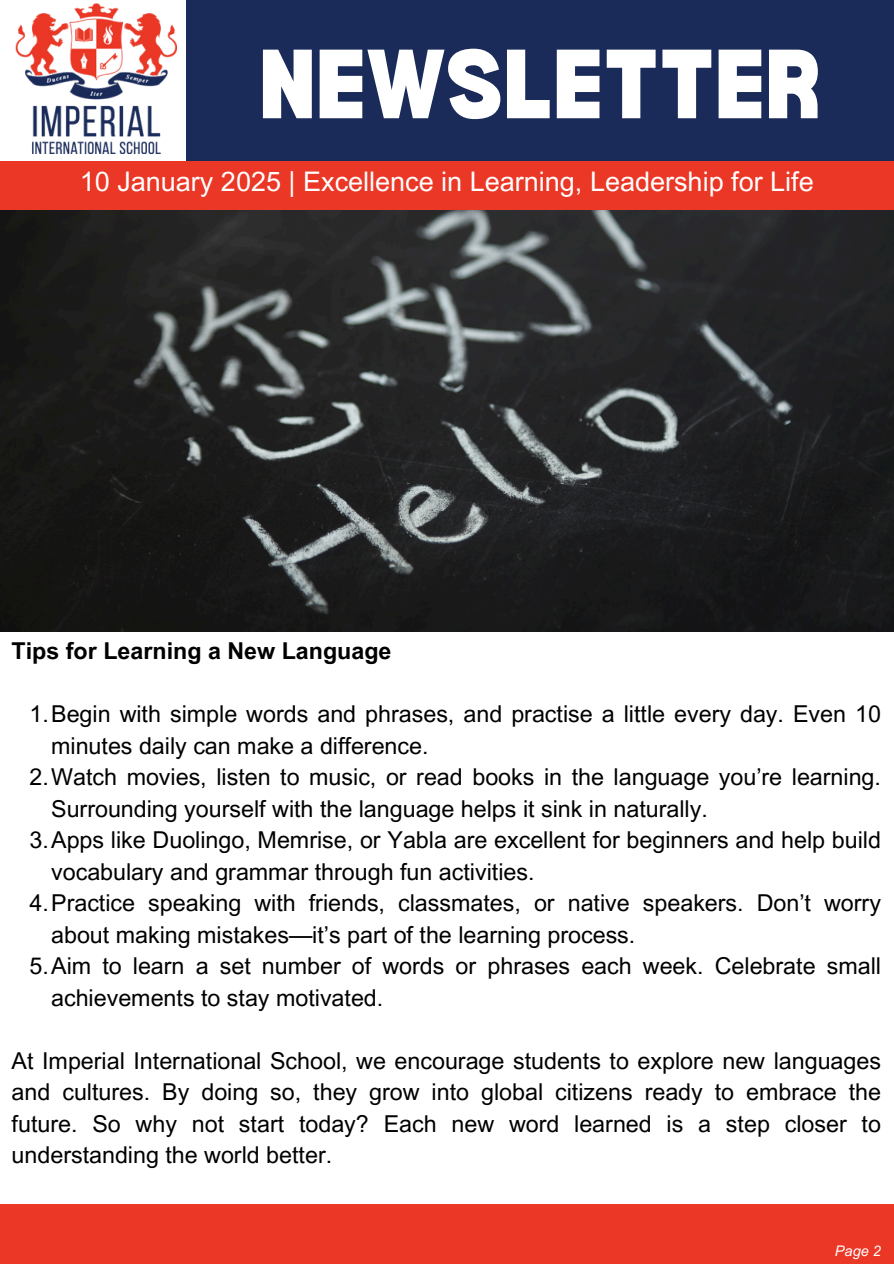
<style>
.page{position:relative;width:894px;height:1264px;background:#fff}
.page>*{position:absolute;margin:0;border:0;box-sizing:border-box;transform-origin:0 0}
.t1{font:900 semi-condensed 96px "Bernoru";color:#fff}
.t2{font:27px "Arial MT Pro";color:#fff}
.t3{font:23.25px/31.5px "Arial MT Pro";color:#000}
.t4{font:700 23.25px "Arial MT Pro";color:#000}
.t5{font:italic 14.55px "Arial MT Pro";color:#fff}
</style>
<div class="page">
<div style="left:186px;top:0;width:707px;height:163px;background:#1a2b5a"></div>
<div style="left:0;top:161px;width:893px;height:50px;background:#eb3725"></div>
<div style="left:0;top:1204px;width:893px;height:59px;background:#eb3725"></div>
<img style="left:16px;top:4px;width:161px;height:149px">
<img style="left:0;top:211px;width:893px;height:420px">
<h2 class="t1" style="left:259px;top:29px;width:563px">NEWSLETTER</h2>
<h1 class="t2" style="left:80px;top:171px;width:735px">10 January 2025 | Excellence in Learning, Leadership for Life</h1>
<p class="t4" style="left:12px;top:642px;width:381px">Tips for Learning a New Language</p>
<h3 class="t3" style="left:51px;top:701px;width:831px;text-indent:-22px">1.Begin with simple words and phrases, and practise a little every day. Even 10 minutes daily can make a difference.</h3>
<p class="t3" style="left:51px;top:764px;width:831px;text-indent:-22px">2.Watch movies, listen to music, or read books in the language you’re learning.<br>Surrounding yourself with the language helps it sink in naturally.</p>
<p class="t3" style="left:51px;top:827px;width:831px;text-indent:-22px">3.Apps like Duolingo, Memrise, or Yabla are excellent for beginners and help build vocabulary and grammar through fun activities.</p>
<p class="t3" style="left:51px;top:890px;width:831px;text-indent:-22px">4.Practice speaking with friends, classmates, or native speakers. Don’t worry about making mistakes—it’s part of the learning process.</p>
<p class="t3" style="left:51px;top:953px;width:831px;text-indent:-22px">5.Aim to learn a set number of words or phrases each week. Celebrate small achievements to stay motivated.</p>
<p class="t3" style="left:12px;top:1047px;width:870px;text-align:justify">At Imperial International School, we encourage students to explore new languages and cultures. By doing so, they grow into global citizens ready to embrace the future. So why not start today? Each new word learned is a step closer to understanding the world better.</p>
<p class="t5" style="left:834px;top:1244px;width:48px">Page 2</p>
</div>
